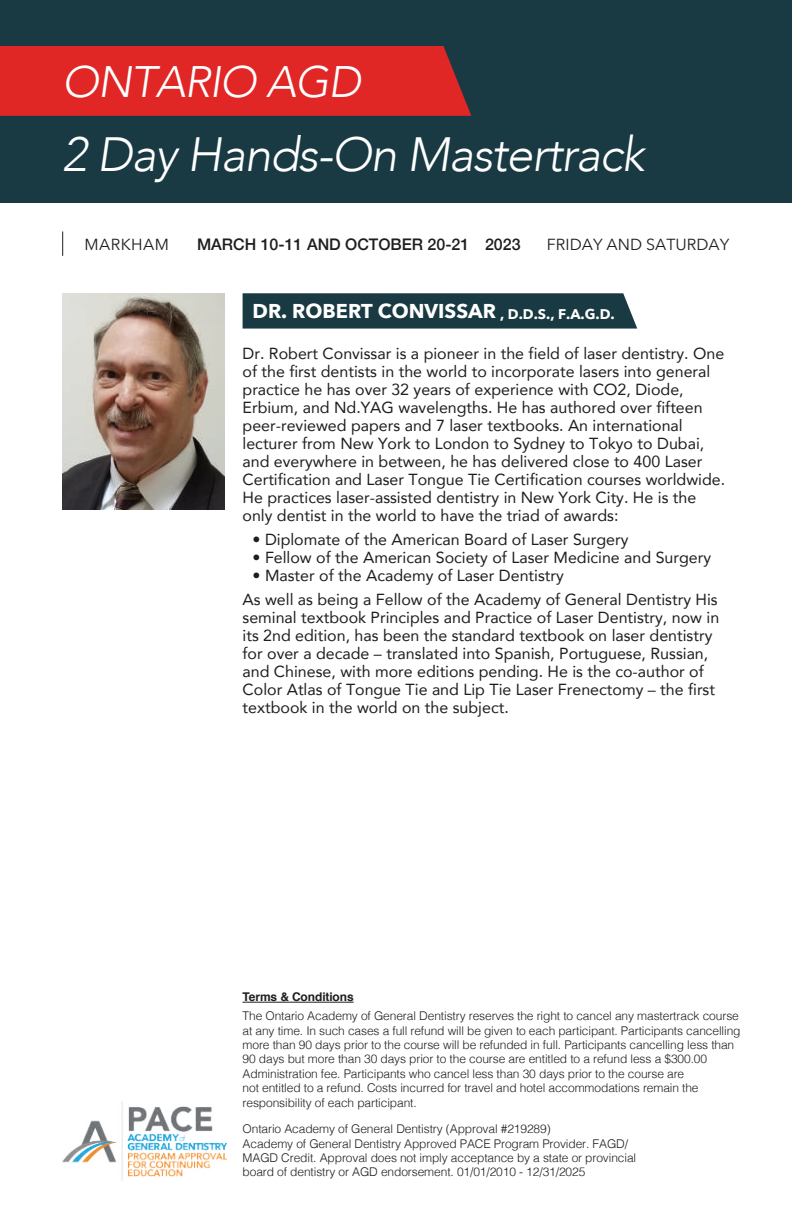
<style>
.page{position:relative;width:792px;height:1224px;background:#fff}
.page>*{position:absolute;margin:0;border:0;box-sizing:border-box;transform-origin:0 0}
.t1{font:italic 300 48px "Avenir";letter-spacing:-.025em;color:#fff}
.t2{font:italic 300 44px "Avenir";letter-spacing:-.025em;color:#fff}
.t3{font:700 20px "Avenir Next";color:#fff}
.t4{font:16px/18px "Avenir";color:#201d1e}
.t5{font:500 16px "Helvetica Neue";color:#201d1e}
.t6{font:16px "Avenir Next";color:#201d1e}
.t7{font:16px "Avenir Next";letter-spacing:.025em;color:#201d1e}
.t8{font:700 14px "Avenir Next";color:#fff}
.t9{font:300 12px/14.4px "Helvetica";letter-spacing:-.01em;color:#201d1e}
.t10{font:700 12px "Helvetica";letter-spacing:-.01em;color:#201d1e}
</style>
<div class="page">
<div style="left:0;top:0;width:792px;height:203px;background:#193a42"></div>
<div style="left:0;top:46px;width:471px;height:70px;background:#e02726"></div>
<hr style="left:243px;top:1002px;width:111px;height:1px;background:#201d1e">
<img style="left:63px;top:293px;width:162px;height:216px">
<svg style="left:243px;top:293px;width:394px;height:36px;background:#214148"></svg>
<img style="left:63px;top:1101px;width:163px;height:80px">
<svg style="left:62px;top:232px;width:1px;height:24px"></svg>
<h2 class="t2" style="left:62px;top:56px;width:300px">ONTARIO AGD</h2>
<h1 class="t1" style="left:62px;top:126px;width:584px">2 Day Hands-On Mastertrack</h1>
<p class="t7" style="left:84px;top:231px;width:86px">MARKHAM</p>
<p class="t5" style="left:197px;top:232px;width:325px">MARCH 10-11 AND OCTOBER 20-21 2023</p>
<p class="t6" style="left:547px;top:231px;width:184px">FRIDAY AND SATURDAY</p>
<p class="t3" style="left:253px;top:294px;width:245px">DR. ROBERT CONVISSAR</p>
<p class="t8" style="left:500px;top:302px;width:116px">, D.D.S., F.A.G.D.</p>
<p class="t4" style="left:243px;top:344px;width:484px">Dr. Robert Convissar is a pioneer in the field of laser dentistry. One of the first dentists in the world to incorporate lasers into general practice he has over 32 years of experience with CO2, Diode, Erbium, and Nd.YAG wavelengths. He has authored over fifteen peer-reviewed papers and 7 laser textbooks. An international lecturer from New York to London to Sydney to Tokyo to Dubai, and everywhere in between, he has delivered close to 400 Laser Certification and Laser Tongue Tie Certification courses worldwide.<br>He practices laser-assisted dentistry in New York City. He is the only dentist in the world to have the triad of awards:</p>
<p class="t4" style="left:253px;top:530px;width:377px">• Diplomate of the American Board of Laser Surgery</p>
<p class="t4" style="left:253px;top:548px;width:460px">• Fellow of the American Society of Laser Medicine and Surgery</p>
<p class="t4" style="left:243px;top:563px;width:477px;line-height:24px;text-indent:10px">• Master of the Academy of Laser Dentistry<br>As well as being a Fellow of the Academy of General Dentistry His</p>
<p class="t4" style="left:243px;top:608px;width:478px">seminal textbook Principles and Practice of Laser Dentistry, now in its 2nd edition, has been the standard textbook on laser dentistry for over a decade – translated into Spanish, Portuguese, Russian, and Chinese, with more editions pending. He is the co-author of Color Atlas of Tongue Tie and Lip Tie Laser Frenectomy – the first textbook in the world on the subject.</p>
<p class="t10" style="left:243px;top:987px;width:113px">Terms &amp; Conditions</p>
<p class="t9" style="left:243px;top:1008px;width:500px">The Ontario Academy of General Dentistry reserves the right to cancel any mastertrack course at any time. In such cases a full refund will be given to each participant. Participants cancelling more than 90 days prior to the course will be refunded in full. Participants cancelling less than 90 days but more than 30 days prior to the course are entitled to a refund less a $300.00<br>Administration fee. Participants who cancel less than 30 days prior to the course are<br>not entitled to a refund. Costs incurred for travel and hotel accommodations remain the responsibility of each participant.</p>
<p class="t9" style="left:243px;top:1121px;width:395px">Ontario Academy of General Dentistry (Approval #219289)<br>Academy of General Dentistry Approved PACE Program Provider. FAGD/ MAGD Credit. Approval does not imply acceptance by a state or provincial board of dentistry or AGD endorsement. 01/01/2010 - 12/31/2025</p>
</div>
